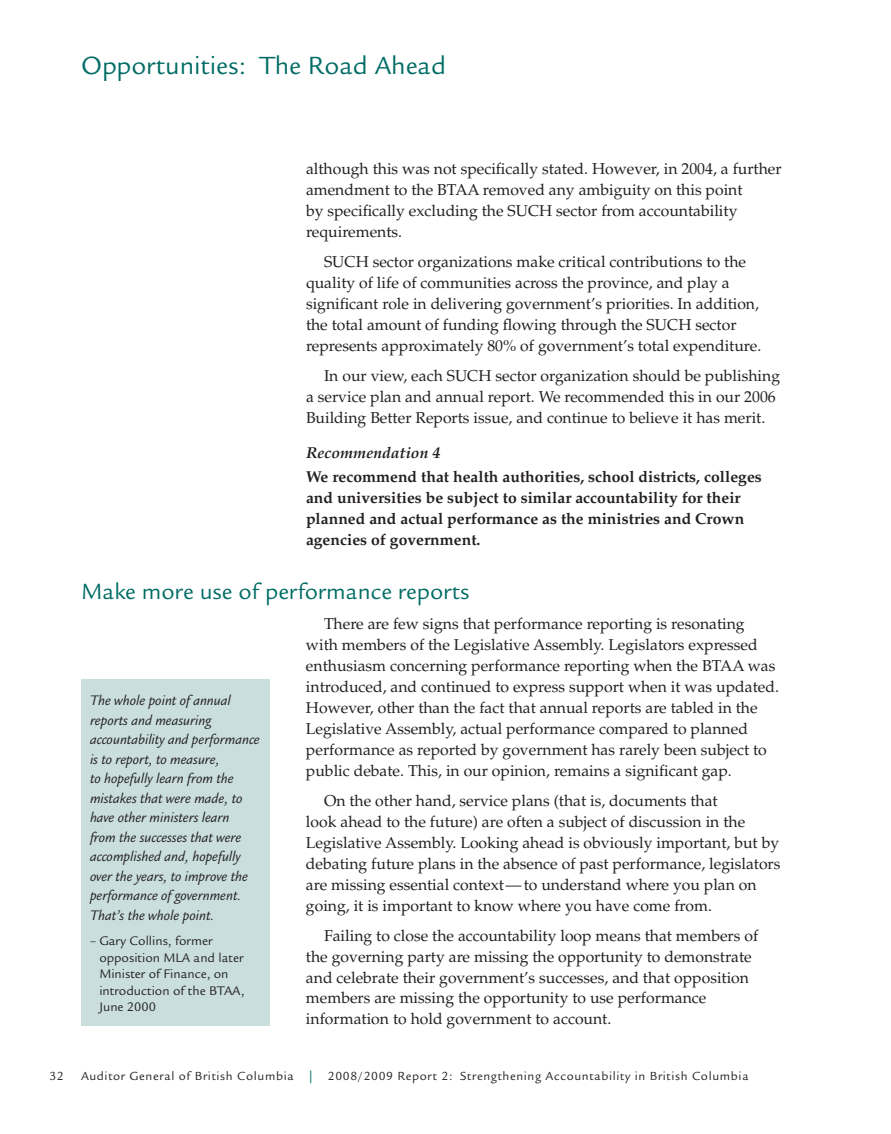
<style>
.page{position:relative;width:891px;height:1134px;background:#fff}
.page>*{position:absolute;margin:0;border:0;box-sizing:border-box;transform-origin:0 0}
.t1{font:27px "Legacy Sans";color:#006c64}
.t2{font:24px "Legacy Sans";color:#006c64}
.t3{font:15.75px/21px "Palatino";color:#231f20}
.t4{font:700 15.75px/21px "Palatino";color:#231f20}
.t5{font:italic 700 15.75px "Palatino";color:#231f20}
.t6{font:italic 15px/19.5px "Legacy Sans";color:#231f20}
.t7{font:13.5px/16.5px "Legacy Sans";color:#231f20}
.t8{font:12.75px "Legacy Sans";letter-spacing:.05em;color:#231f20}
.s1{color:#006c64}
</style>
<div class="page">
<div style="left:81px;top:679px;width:189px;height:347px;background:#c9dedd"></div>
<h1 class="t1" style="left:81px;top:50px;width:367px">Opportunities: The Road Ahead</h1>
<p class="t3" style="left:306px;top:158px;width:477px">although this was not specifically stated. However, in 2004, a further amendment to the BTAA removed any ambiguity on this point<br>by specifically excluding the SUCH sector from accountability requirements.</p>
<p class="t3" style="left:306px;top:251px;width:457px;text-indent:18px">SUCH sector organizations make critical contributions to the quality of life of communities across the province, and play a significant role in delivering government’s priorities. In addition, the total amount of funding flowing through the SUCH sector represents approximately 80% of government’s total expenditure.</p>
<p class="t3" style="left:306px;top:365px;width:476px;text-indent:18px">In our view, each SUCH sector organization should be publishing a service plan and annual report. We recommended this in our 2006<br>Building Better Reports issue, and continue to believe it has merit.</p>
<p class="t5" style="left:306px;top:443px;width:136px">Recommendation 4</p>
<p class="t4" style="left:306px;top:466px;width:457px">We recommend that health authorities, school districts, colleges and universities be subject to similar accountability for their planned and actual performance as the ministries and Crown agencies of government.</p>
<h2 class="t2" style="left:81px;top:577px;width:390px">M ake more use of performance reports</h2>
<p class="t3" style="left:306px;top:613px;width:474px;text-indent:18px">There are few signs that performance reporting is resonating with members of the Legislative Assembly. Legislators expressed enthusiasm concerning performance reporting when the BTAA was introduced, and continued to express support when it was updated.<br>However, other than the fact that annual reports are tabled in the Legislative Assembly, actual performance compared to planned performance as reported by government has rarely been subject to public debate. This, in our opinion, remains a significant gap.</p>
<p class="t3" style="left:306px;top:790px;width:476px;text-indent:18px">On the other hand, service plans (that is, documents that<br>look ahead to the future) are often a subject of discussion in the Legislative Assembly. Looking ahead is obviously important, but by debating future plans in the absence of past performance, legislators are missing essential context—to understand where you plan on going, it is important to know where you have come from.</p>
<p class="t3" style="left:306px;top:925px;width:454px;text-indent:18px">Failing to close the accountability loop means that members of the governing party are missing the opportunity to demonstrate and celebrate their government’s successes, and that opposition members are missing the opportunity to use performance information to hold government to account.</p>
<p class="t6" style="left:90px;top:691px;width:171px">The whole point of annual reports and measuring accountability and performance is to report, to measure,<br>to hopefully learn from the mistakes that were made, to have other ministers learn<br>from the successes that were accomplished and, hopefully over the years, to improve the performance of government.<br>That’s the whole point.</p>
<p class="t7" style="left:99px;top:933px;width:147px;text-indent:-9px">– Gary Collins, former opposition M LA and later<br>M inister of Finance, on introduction of the BTAA,<br>June 2000</p>
<p class="t8" style="left:50px;top:1069px;width:16px">32</p>
<p class="t8" style="left:81px;top:1069px;width:669px">Auditor General of British Columbia <span class="s1">|</span> 2008/2009 Report 2: Strengthening Accountability in British Columbia</p>
</div>
